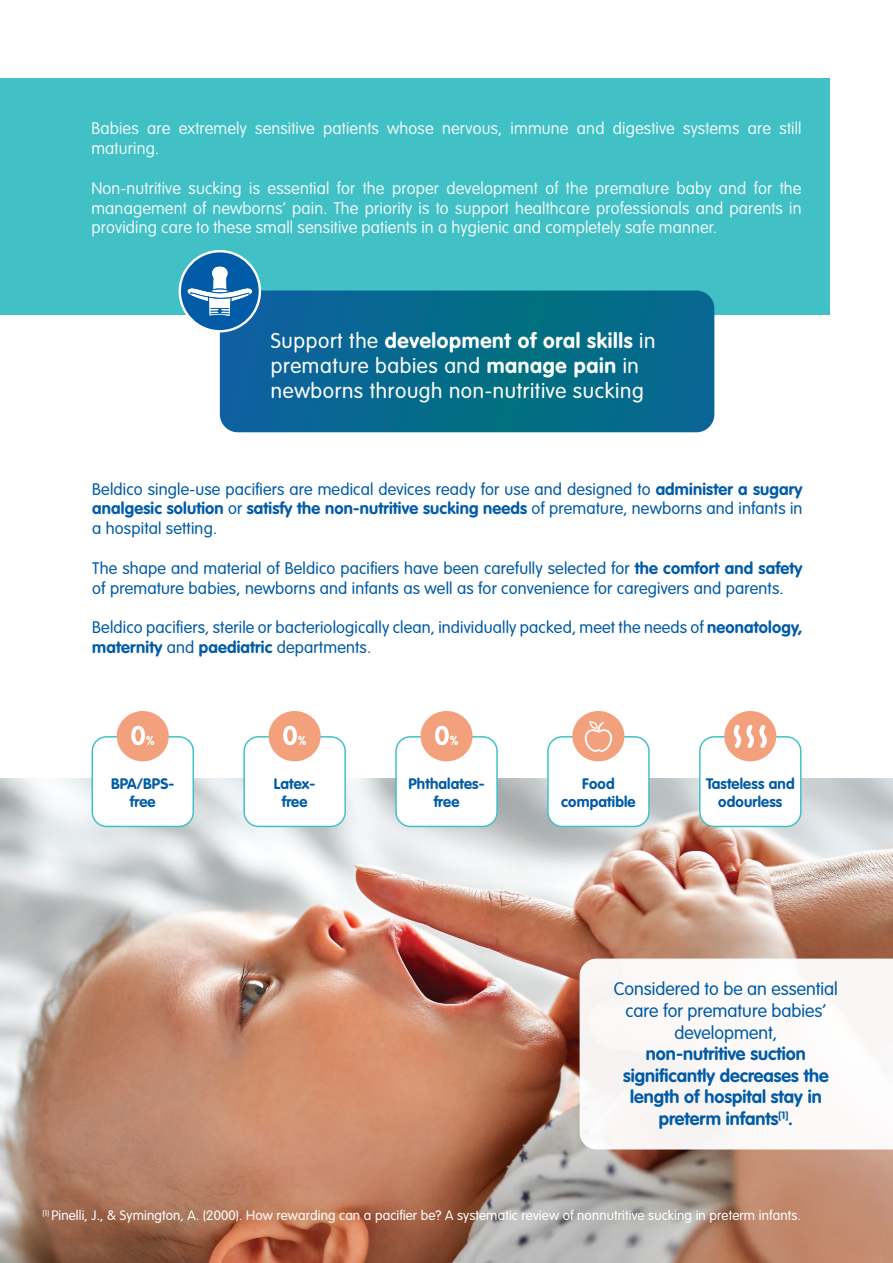
<style>
.page{position:relative;width:893px;height:1263px;background:#fff}
.page>*{position:absolute;margin:0;border:0;box-sizing:border-box;transform-origin:0 0}
.t1{font:300 21px/25.2px "VAG Rounded Std";letter-spacing:.03em;color:#fff}
.t2{font:700 18px/21.6px "VAG Rounded Std";color:#015ba7;text-align:center}
.t3{font:300 18px/21.6px "VAG Rounded Std";color:#015ba7;text-align:center}
.t4{font:300 16.5px/19.8px "VAG Rounded Std";letter-spacing:.01em;color:#015ba7}
.t5{font:100 16.5px/19.8px "VAG Rounded Std";letter-spacing:.01em;color:#fff}
.t6{font:700 15px/18px "VAG Rounded Std";letter-spacing:.01em;color:#015ba7;text-align:center}
.t7{font:300 13.5px "VAG Rounded Std";letter-spacing:.01em;color:#fff}
.s1{font-weight:700}
</style>
<div class="page">
<img style="left:0;top:778px;width:893px;height:485px">
<svg style="left:580px;top:958px;width:313px;height:191px"></svg>
<div style="left:0;top:78px;width:829px;height:236px;background:#41c1c6"></div>
<svg style="left:220px;top:290px;width:494px;height:142px;background:#07698e"></svg>
<div style="left:92px;top:737px;width:101px;height:89px;background:#fff;border-radius:14px"></div>
<div style="left:92px;top:736px;width:102px;height:91px;border:2px solid #41c1c6;border-radius:14px"></div>
<div style="left:117px;top:711px;width:52px;height:50px;background:#f3a07d;border-radius:50%"></div>
<svg style="left:131px;top:726px;width:23px;height:19px"></svg>
<div style="left:244px;top:737px;width:101px;height:89px;background:#fff;border-radius:14px"></div>
<div style="left:243px;top:736px;width:103px;height:91px;border:2px solid #41c1c6;border-radius:14px"></div>
<div style="left:269px;top:711px;width:52px;height:50px;background:#f3a07d;border-radius:50%"></div>
<svg style="left:283px;top:726px;width:23px;height:19px"></svg>
<div style="left:396px;top:737px;width:101px;height:89px;background:#fff;border-radius:14px"></div>
<div style="left:395px;top:736px;width:103px;height:91px;border:2px solid #41c1c6;border-radius:14px"></div>
<div style="left:420px;top:711px;width:53px;height:50px;background:#f3a07d;border-radius:50%"></div>
<svg style="left:435px;top:726px;width:23px;height:19px"></svg>
<div style="left:548px;top:737px;width:101px;height:89px;background:#fff;border-radius:14px"></div>
<div style="left:547px;top:736px;width:103px;height:91px;border:2px solid #41c1c6;border-radius:14px"></div>
<div style="left:572px;top:711px;width:52px;height:50px;background:#f3a07d;border-radius:50%"></div>
<svg style="left:585px;top:721px;width:27px;height:31px"></svg>
<div style="left:700px;top:737px;width:101px;height:89px;background:#fff;border-radius:14px"></div>
<div style="left:699px;top:736px;width:102px;height:91px;border:2px solid #41c1c6;border-radius:14px"></div>
<div style="left:724px;top:711px;width:52px;height:50px;background:#f3a07d;border-radius:50%"></div>
<svg style="left:733px;top:725px;width:34px;height:23px"></svg>
<svg style="left:180px;top:251px;width:80px;height:80px"></svg>
<div style="left:179px;top:250px;width:82px;height:82px;border:2px solid #fff;border-radius:50%"></div>
<svg style="left:186px;top:265px;width:68px;height:52px;background:#4b8bc0"></svg>
<p class="t5" style="left:91px;top:119px;width:712px">Babies are extremely sensitive patients whose nervous, immune and digestive systems are still maturing.</p>
<p class="t5" style="left:91px;top:179px;width:712px;text-align:justify">Non-nutritive sucking is essential for the proper development of the premature baby and for the management of newborns’ pain. The priority is to support healthcare professionals and parents in providing care to these small sensitive patients in a hygienic and completely safe manner.</p>
<p class="t1" style="left:271px;top:328px;width:386px">Support the <span class="s1">development of oral skills</span> in premature babies and <span class="s1">manage pain</span> in newborns through non-nutritive sucking</p>
<p class="t4" style="left:92px;top:480px;width:712px;text-align:justify">Beldico single-use pacifiers are medical devices ready for use and designed to <span class="s1">administer a sugary analgesic solution</span> or <span class="s1">satisfy the non-nutritive sucking needs</span> of premature, newborns and infants in a hospital setting.</p>
<p class="t4" style="left:92px;top:559px;width:712px">The shape and material of Beldico pacifiers have been carefully selected for <span class="s1">the comfort and safety </span>of premature babies, newborns and infants as well as for convenience for caregivers and parents.</p>
<p class="t4" style="left:92px;top:618px;width:712px">Beldico pacifiers, sterile or bacteriologically clean, individually packed, meet the needs of <span class="s1">neonatology, maternity</span> and <span class="s1">paediatric</span> departments.</p>
<p class="t6" style="left:111px;top:775px;width:65px">BPA/BPS-</p>
<p class="t6" style="left:130px;top:793px;width:27px">free</p>
<p class="t6" style="left:274px;top:775px;width:43px">Latex-</p>
<p class="t6" style="left:282px;top:793px;width:27px">free</p>
<p class="t6" style="left:408px;top:775px;width:78px">Phthalates&shy;free</p>
<p class="t6" style="left:561px;top:775px;width:76px">Food compatible</p>
<p class="t6" style="left:706px;top:775px;width:90px">Tasteless and</p>
<p class="t6" style="left:718px;top:793px;width:65px">odourless</p>
<p class="t3" style="left:614px;top:979px;width:225px">Considered to be an essential care for premature babies’ development,</p>
<p class="t2" style="left:623px;top:1044px;width:207px">non-nutritive suction significantly decreases the length of hospital stay in preterm infants<sup>[1]</sup>.</p>
<p class="t7" style="left:43px;top:1208px;width:760px"><sup>[1]</sup> Pinelli, J., &amp; Symington, A. (2000). How rewarding can a pacifier be? A systematic review of nonnutritive sucking in preterm infants.</p>
</div>
